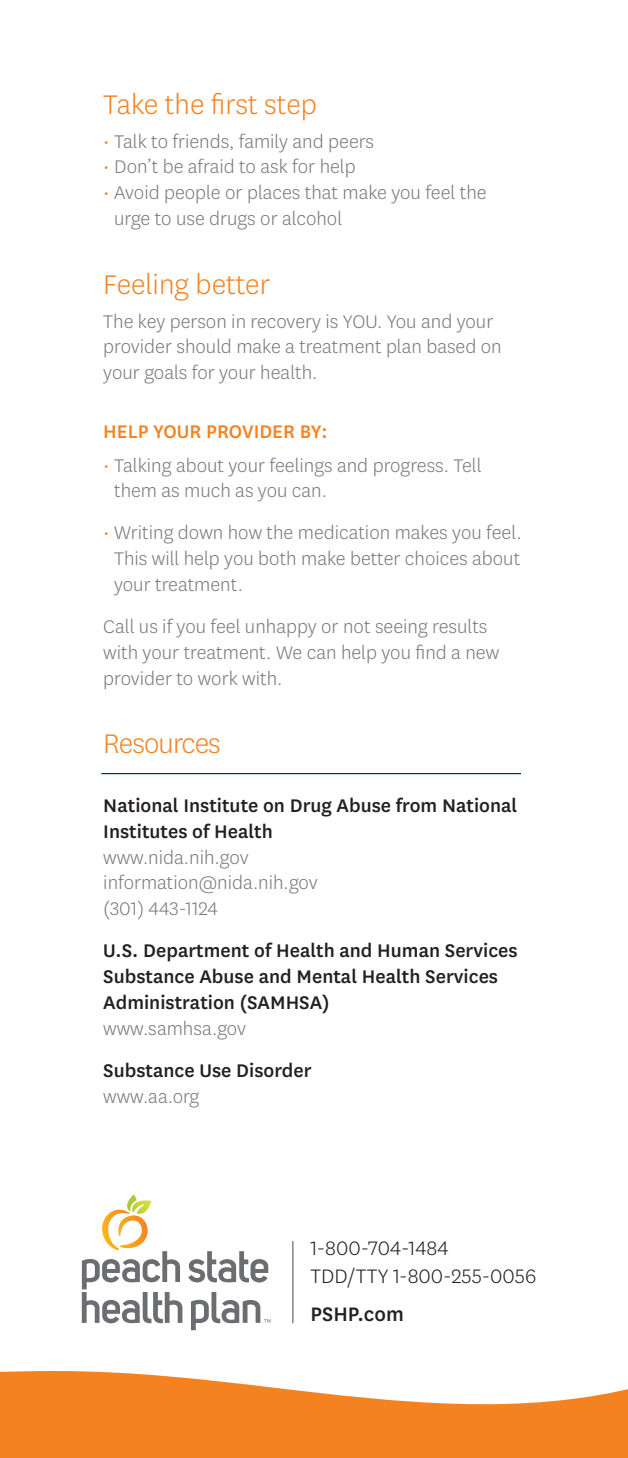
<style>
.page{position:relative;width:628px;height:1458px;background:#fff}
.page>*{position:absolute;margin:0;border:0;box-sizing:border-box;transform-origin:0 0}
.t1{font:300 31.5px "Centene Sans";letter-spacing:-.005em;color:#f58220}
.t2{font:300 31.5px "Centene Sans";letter-spacing:-.03em;color:#f58220}
.t3{font:300 22.72px/27.4px "Centene Sans";color:#231f20}
.t4{font:500 22.72px "Centene Sans";color:#231f20}
.t5{font:300 21.38px/25.9px "Centene Sans";color:#76787b}
.t6{font:500 21.38px/25.9px "Centene Sans";color:#231f20}
.t7{font:500 21.38px "Centene Sans";color:#f58220}
.s1{color:#f58220}
.s2{font-weight:300;color:#76787b}
</style>
<div class="page">
<svg style="left:0;top:1371px;width:628px;height:87px;fill:#f58220"></svg>
<hr style="left:101px;top:773px;width:420px;height:1px;background:#001e49">
<svg style="left:188px;top:1251px;width:80px;height:32px"></svg>
<svg style="left:82px;top:1194px;width:100px;height:130px"></svg>
<svg style="left:191px;top:1292px;width:79px;height:38px"></svg>
<hr style="left:292px;top:1241px;width:1px;height:82px;background:#6c6d70">
<h2 class="t1" style="left:103px;top:84px;width:215px">Take the first step</h2>
<p class="t5" style="left:103px;top:127px;width:272px"><span class="s1">•</span> Talk to friends, family and peers</p>
<p class="t5" style="left:103px;top:153px;width:254px"><span class="s1">•</span> Don’t be afraid to ask for help</p>
<p class="t5" style="left:114px;top:179px;width:374px;text-indent:-11px"><span class="s1">•</span> Avoid people or places that make you feel the urge to use drugs or alcohol</p>
<h2 class="t1" style="left:103px;top:264px;width:168px">Feeling better</h2>
<p class="t5" style="left:103px;top:307px;width:400px">The key person in recovery is YOU. You and your provider should make a treatment plan based on your goals for your health.</p>
<h2 class="t7" style="left:103px;top:416px;width:226px">HELP YOUR PROVIDER BY:</h2>
<p class="t5" style="left:114px;top:451px;width:369px;text-indent:-11px"><span class="s1">•</span> Talking about your feelings and progress. Tell them as much as you can.</p>
<p class="t5" style="left:114px;top:519px;width:409px;text-align:justify;text-indent:-11px"><span class="s1">•</span> Writing down how the medication makes you feel.<br>This will help you both make better choices about your treatment.</p>
<p class="t5" style="left:103px;top:613px;width:397px">Call us if you feel unhappy or not seeing results with your treatment. We can help you find a new provider to work with.</p>
<h2 class="t2" style="left:103px;top:724px;width:119px">Resources</h2>
<p class="t6" style="left:103px;top:791px;width:415px">National Institute on Drug Abuse from National<br>Institutes of Health<br><span class="s2">www.nida.nih.gov<br>information@nida.nih.gov<br>(301) 443-1124</span></p>
<p class="t6" style="left:103px;top:937px;width:416px">U.S. Department of Health and Human Services<br>Substance Abuse and Mental Health Services<br>Administration (SAMHSA)<br><span class="s2">www.samhsa.gov</span></p>
<p class="t6" style="left:103px;top:1056px;width:210px">Substance Use Disorder <span class="s2">www.aa.org</span></p>
<p class="t3" style="left:311px;top:1234px;width:227px">1-800-704-1484<br>TDD/TTY 1-800-255-0056</p>
<p class="t4" style="left:311px;top:1298px;width:95px">PSHP.com</p>
</div>
